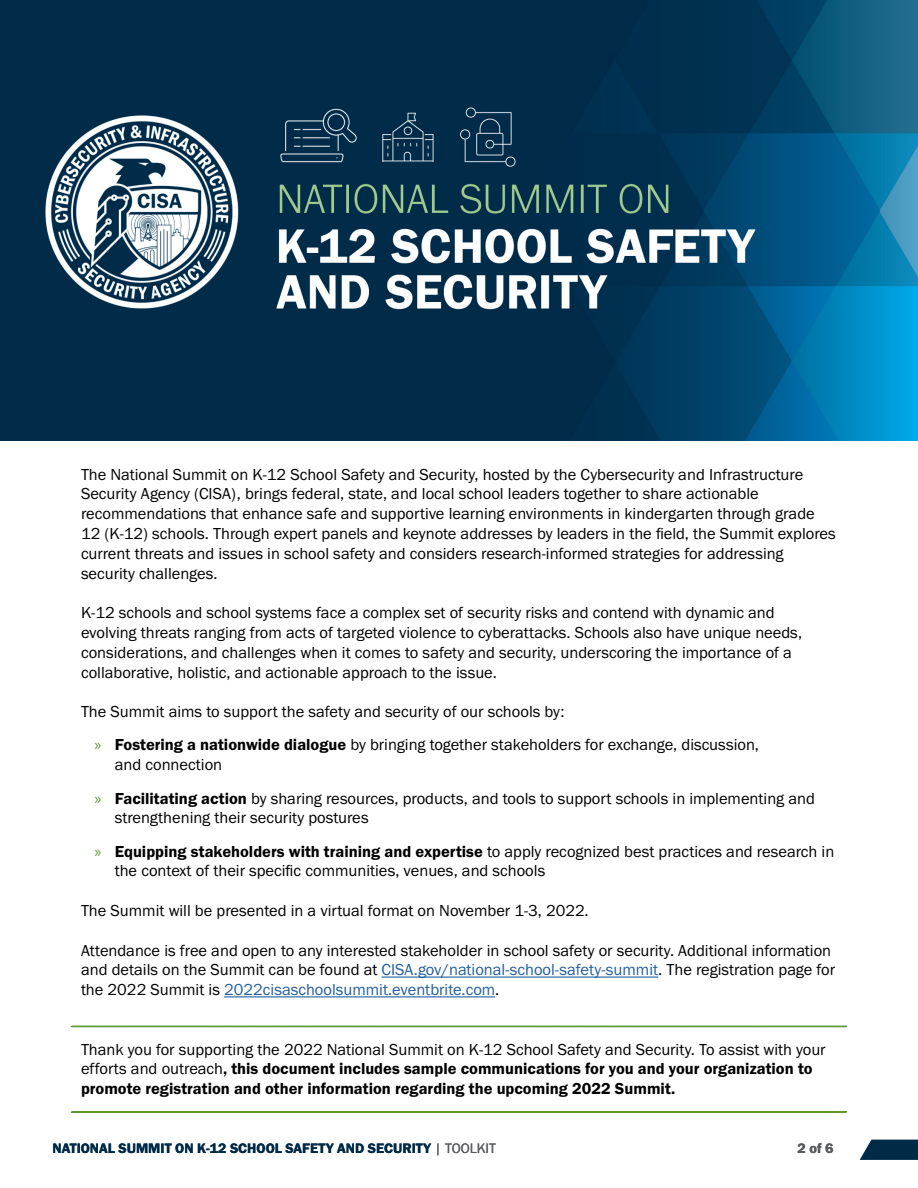
<style>
.page{position:relative;width:918px;height:1188px;background:#fff}
.page>*{position:absolute;margin:0;border:0;box-sizing:border-box;transform-origin:0 0}
.Body{font:16.5px/19.8px "Franklin Gothic URW Boo";color:#000}
.Body-2{font:16.5px/19.8px "Franklin Gothic URW Dem";color:#000}
.t1{font:14.25px "Franklin Gothic URW Dem";color:#002b47}
.t2{font:14.25px "Franklin Gothic URW Dem";color:#5a5b5d}
.s1{font-family:"Myriad Pro";color:#5e9732}
.s2{font-family:"Franklin Gothic URW Dem"}
.s3{color:#215e9e}
.s4{font-family:"Franklin Gothic URW Boo"}
.s5{font-family:"Franklin Gothic URW Boo";color:#5a5b5d}
</style>
<div class="page">
<svg style="left:860px;top:1140px;width:58px;height:20px"></svg>
<img style="left:0;top:0;width:918px;height:441px">
<hr style="left:382px;top:977px;width:276px;height:1px;background:#215e9e">
<hr style="left:224px;top:996px;width:271px;height:1px;background:#215e9e">
<svg style="left:71px;top:1025px;width:776px;height:2px;background:#8db56e"></svg>
<hr style="left:71px;top:1111px;width:776px;height:2px;background:#5e9732">
<p class="Body" style="left:81px;top:464px;width:756px">The National Summit on K-12 School Safety and Security, hosted by the Cybersecurity and Infrastructure Security Agency (CISA), brings federal, state, and local school leaders together to share actionable recommendations that enhance safe and supportive learning environments in kindergarten through grade 12 (K-12) schools. Through expert panels and keynote addresses by leaders in the field, the Summit explores current threats and issues in school safety and considers research-informed strategies for addressing security challenges.</p>
<p class="Body" style="left:81px;top:602px;width:723px">K-12 schools and school systems face a complex set of security risks and contend with dynamic and evolving threats ranging from acts of targeted violence to cyberattacks. Schools also have unique needs, considerations, and challenges when it comes to safety and security, underscoring the importance of a collaborative, holistic, and actionable approach to the issue.</p>
<p class="Body" style="left:81px;top:701px;width:485px">The Summit aims to support the safety and security of our schools by:</p>
<p class="Body" style="left:115px;top:735px;width:646px;text-indent:-20px"><span class="s1">»</span> <span class="s2">Fostering a nationwide dialogue</span> by bringing together stakeholders for exchange, discussion, and connection</p>
<p class="Body" style="left:115px;top:788px;width:702px;text-indent:-20px"><span class="s1">»</span> <span class="s2">Facilitating action</span> by sharing resources, products, and tools to support schools in implementing and strengthening their security postures</p>
<p class="Body" style="left:115px;top:841px;width:721px;text-indent:-20px"><span class="s1">»</span> <span class="s2">Equipping stakeholders with training and expertise</span> to apply recognized best practices and research in the context of their specific communities, venues, and schools</p>
<p class="Body" style="left:81px;top:900px;width:509px">The Summit will be presented in a virtual format on November 1-3, 2022.</p>
<p class="Body" style="left:81px;top:940px;width:756px">Attendance is free and open to any interested stakeholder in school safety or security. Additional information and details on the Summit can be found at <span class="s3">CISA.gov/national-school-safety-summit</span>. The registration page for the 2022 Summit is <span class="s3">2022cisaschoolsummit.eventbrite.com</span>.</p>
<p class="Body-2" style="left:81px;top:1039px;width:746px"><span class="s4">Thank you for supporting the 2022 National Summit on K-12 School Safety and Security. To assist with your efforts and outreach</span>, this document includes sample communications for you and your organization to promote registration and other information regarding the upcoming 2022 Summit.</p>
<p class="t1" style="left:52px;top:1139px;width:445px">NATIONAL SUMMIT ON K-12 SCHOOL SAFETY AND SECURITY <span class="s5">| TOOLKIT</span></p>
<p class="t2" style="left:798px;top:1140px;width:38px">2 of 6</p>
</div>
